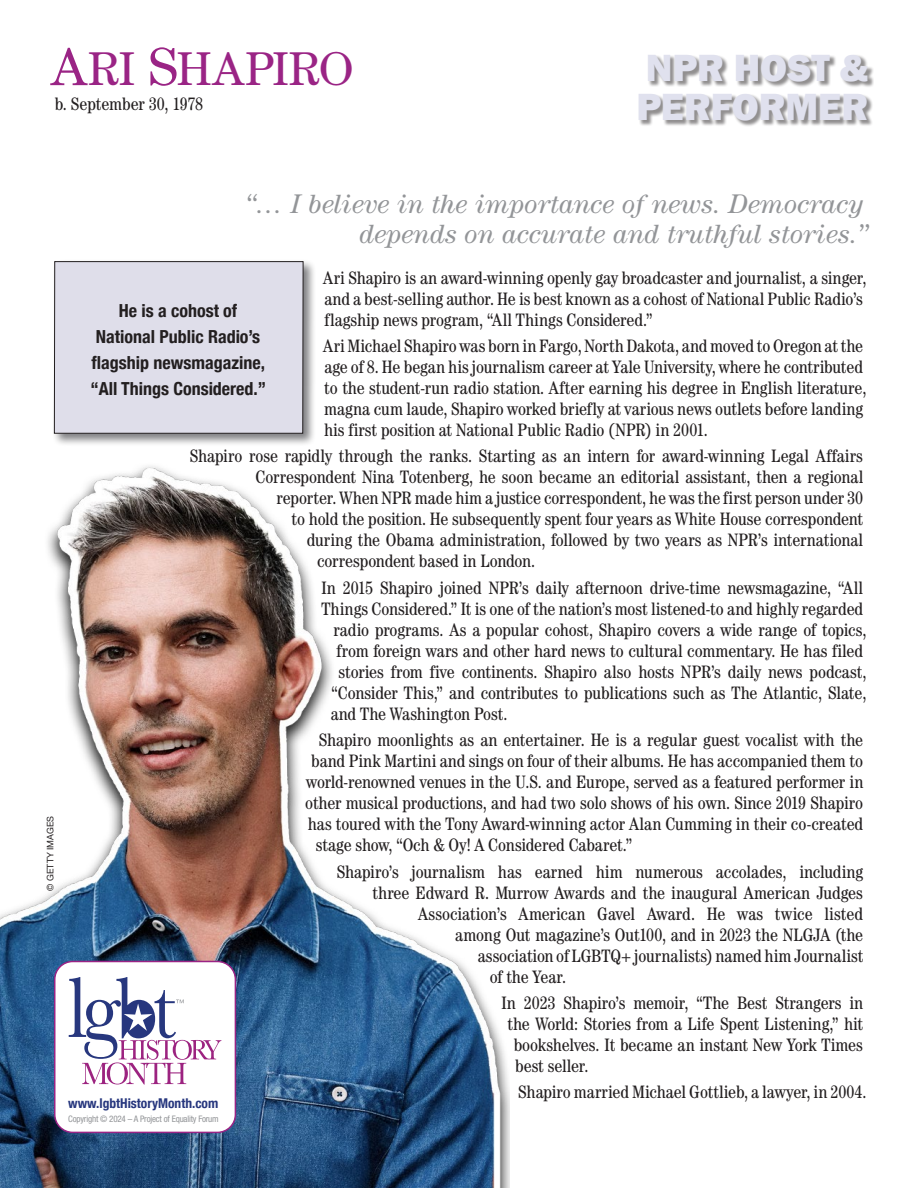
<style>
.page{position:relative;width:918px;height:1188px;background:#fff}
.page>*{position:absolute;margin:0;border:0;box-sizing:border-box;transform-origin:0 0}
.b_d__dates{font:47.55px "Century Book SC880";color:#9a2485}
.t1{font:800 39px/39px "Franklin Gothic";color:#e0e1ee}
.t2{font:italic 27px/30px "Century Std";color:#939598;text-align:right}
._2016_Bio_Text{font:condensed 18px/21px "Century";letter-spacing:-.005em;color:#231f20}
.t3{font:700 condensed 18px/26.2px "Helvetica Neue";color:#231f20;text-align:center}
.b_d__dates-2{font:condensed 18px "Century";letter-spacing:-.01em;color:#231f20}
.t4{font:700 condensed 13.5px "Helvetica Neue";color:#27377e}
.t5{font:condensed 9px "Helvetica Neue LT Std";letter-spacing:-.02em;color:#939598}
.t6{font:9px "Helvetica Neue";color:#231f20}
.s1{font-size:54px}
</style>
<div class="page">
<img style="left:0;top:466px;width:509px;height:722px">
<div style="left:55px;top:962px;width:180px;height:170px;background:#fff;border-radius:18px"></div>
<div style="left:54px;top:961px;width:182px;height:172px;border:2px solid #9a2485;border-radius:18px"></div>
<svg style="left:69px;top:977px;width:152px;height:108px"></svg>
<div style="left:52px;top:259px;width:265px;height:188px;background:#000007;opacity:.5"></div>
<div style="left:54px;top:262px;width:249px;height:171px;background:#dfdeea"></div>
<div style="left:54px;top:261px;width:249px;height:173px;border:1px solid #231f20"></div>
<div style="left:639px;top:55px;width:235px;height:72px;background:#231f20;opacity:.5"></div>
<p class="b_d__dates" style="left:51px;top:41px;width:304px"><span class="s1">A</span>RI <span class="s1">S</span>HAPIRO</p>
<p class="b_d__dates-2" style="left:55px;top:94px;width:150px">b. September 30, 1978</p>
<p class="t1" style="left:636px;top:49px;width:233px">NPR HOST &amp;<br>PERFORMER</p>
<p class="t6" style="left:44px;top:891px;width:76px;rotate:-90deg">© GETTY IMAGES</p>
<p class="t2" style="left:246px;top:189px;width:624px">“… I believe in the importance of news. Democracy depends on accurate and truthful stories.”</p>
<p class="_2016_Bio_Text" style="left:323px;top:267px;width:545px">Ari Shapiro is an award-winning openly gay broadcaster and journalist, a singer, and a best-selling author. He is best known as a cohost of National Public Radio’s flagship news program, “All Things Considered.”</p>
<p class="_2016_Bio_Text" style="left:323px;top:335px;width:545px">Ari Michael Shapiro was born in Fargo, North Dakota, and moved to Oregon at the age of 8. He began his journalism career at Yale University, where he contributed to the student-run radio station. After earning his degree in English literature, magna cum laude, Shapiro worked briefly at various news outlets before landing his first position at National Public Radio (NPR) in 2001.</p>
<p class="_2016_Bio_Text" style="left:190px;top:446px;width:675px">Shapiro rose rapidly through the ranks. Starting as an intern for award-winning Legal Affairs</p>
<p class="_2016_Bio_Text" style="left:256px;top:467px;width:609px">Correspondent Nina Totenberg, he soon became an editorial assistant, then a regional</p>
<p class="_2016_Bio_Text" style="left:277px;top:488px;width:588px">reporter. When NPR made him a justice correspondent, he was the first person under 30</p>
<p class="_2016_Bio_Text" style="left:292px;top:509px;width:573px">to hold the position. He subsequently spent four years as White House correspondent</p>
<p class="_2016_Bio_Text" style="left:307px;top:530px;width:558px">during the Obama administration, followed by two years as NPR’s international</p>
<p class="_2016_Bio_Text" style="left:317px;top:551px;width:220px">correspondent based in London.</p>
<p class="_2016_Bio_Text" style="left:321px;top:577px;width:544px">In 2015 Shapiro joined NPR’s daily afternoon drive-time newsmagazine, “All</p>
<p class="_2016_Bio_Text" style="left:321px;top:598px;width:543px">Things Considered.” It is one of the nation’s most listened-to and highly regarded</p>
<p class="_2016_Bio_Text" style="left:334px;top:619px;width:534px">radio programs. As a popular cohost, Shapiro covers a wide range of topics,</p>
<p class="_2016_Bio_Text" style="left:337px;top:640px;width:528px">from foreign wars and other hard news to cultural commentary. He has filed</p>
<p class="_2016_Bio_Text" style="left:338px;top:661px;width:529px">stories from five continents. Shapiro also hosts NPR’s daily news podcast,</p>
<p class="_2016_Bio_Text" style="left:332px;top:682px;width:536px">“Consider This,” and contributes to publications such as The Atlantic, Slate,</p>
<p class="_2016_Bio_Text" style="left:331px;top:703px;width:178px">and The Washington Post.</p>
<p class="_2016_Bio_Text" style="left:319px;top:729px;width:546px">Shapiro moonlights as an entertainer. He is a regular guest vocalist with the</p>
<p class="_2016_Bio_Text" style="left:311px;top:750px;width:553px">band Pink Martini and sings on four of their albums. He has accompanied them to</p>
<p class="_2016_Bio_Text" style="left:306px;top:771px;width:559px">world-renowned venues in the U.S. and Europe, served as a featured performer in</p>
<p class="_2016_Bio_Text" style="left:305px;top:792px;width:559px">other musical productions, and had two solo shows of his own. Since 2019 Shapiro</p>
<p class="_2016_Bio_Text" style="left:308px;top:813px;width:557px">has toured with the Tony Award-winning actor Alan Cumming in their co-created</p>
<p class="_2016_Bio_Text" style="left:316px;top:834px;width:318px">stage show, “Och &amp; Oy! A Considered Cabaret.”</p>
<p class="_2016_Bio_Text" style="left:337px;top:861px;width:528px">Shapiro’s journalism has earned him numerous accolades, including</p>
<p class="_2016_Bio_Text" style="left:373px;top:882px;width:492px">three Edward R. Murrow Awards and the inaugural American Judges</p>
<p class="_2016_Bio_Text" style="left:418px;top:903px;width:447px">Association’s American Gavel Award. He was twice listed</p>
<p class="_2016_Bio_Text" style="left:455px;top:924px;width:409px">among Out magazine’s Out100, and in 2023 the NLGJA (the</p>
<p class="_2016_Bio_Text" style="left:478px;top:945px;width:387px">association of LGBTQ+ journalists) named him Journalist</p>
<p class="_2016_Bio_Text" style="left:490px;top:966px;width:78px">of the Year.</p>
<p class="_2016_Bio_Text" style="left:501px;top:992px;width:364px">In 2023 Shapiro’s memoir, “The Best Strangers in</p>
<p class="_2016_Bio_Text" style="left:508px;top:1013px;width:357px">the World: Stories from a Life Spent Listening,” hit</p>
<p class="_2016_Bio_Text" style="left:514px;top:1034px;width:351px">bookshelves. It became an instant New York Times</p>
<p class="_2016_Bio_Text" style="left:515px;top:1055px;width:75px">best seller.</p>
<p class="_2016_Bio_Text" style="left:518px;top:1082px;width:350px">Shapiro married Michael Gottlieb, a lawyer, in 2004.</p>
<p class="t3" style="left:90px;top:296px;width:177px">He is a cohost of<br>National Public Radio’s flagship newsmagazine, “All Things Considered.”</p>
<p class="t4" style="left:68px;top:1092px;width:152px">www.lgbtHistoryMonth.com</p>
<p class="t5" style="left:68px;top:1114px;width:152px">Copyright © 2024 – A Project of Equality Forum</p>
</div>
